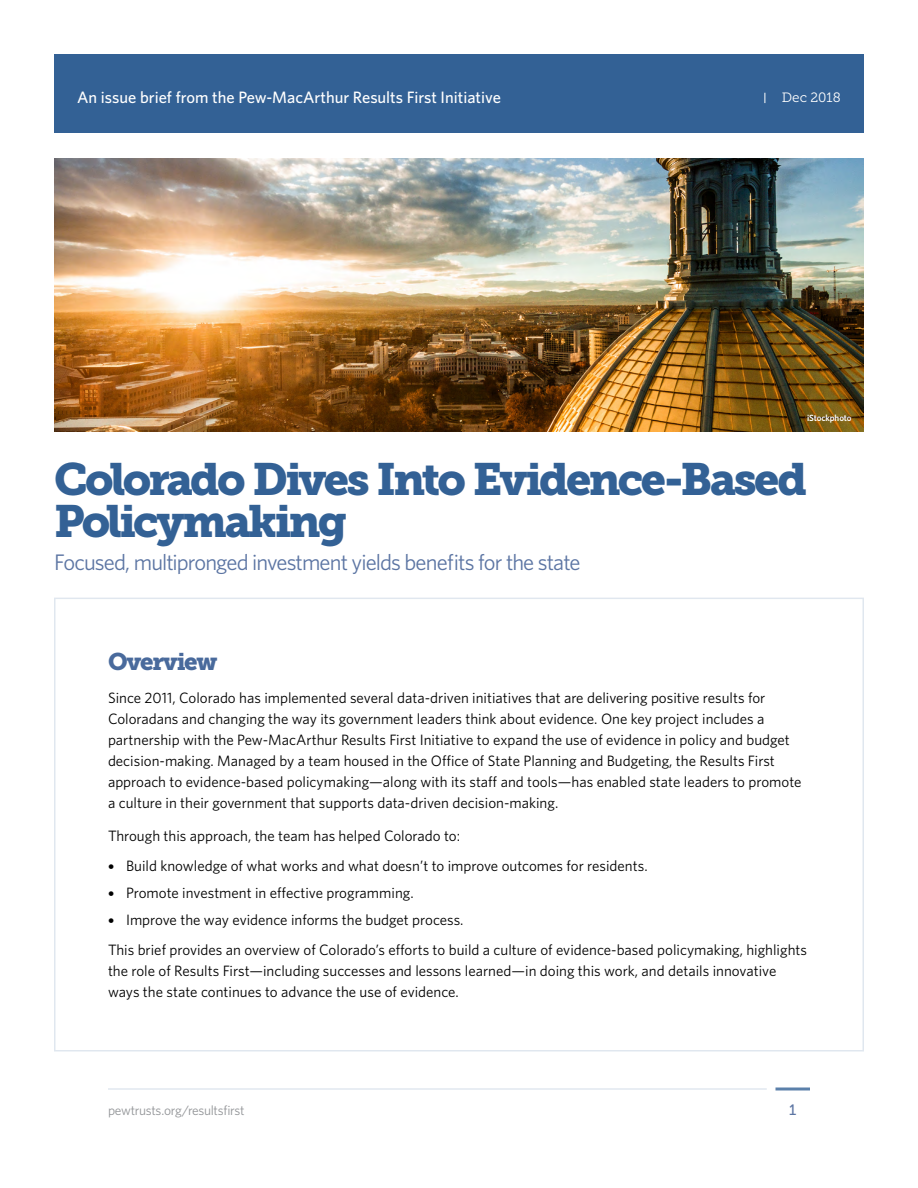
<style>
.page{position:relative;width:918px;height:1188px;background:#fff}
.page>*{position:absolute;margin:0;border:0;box-sizing:border-box;transform-origin:0 0}
.t1{font:45px/42px "Museo Slab 900";letter-spacing:-.06em;color:#336195}
.t2{font:24px "Museo Slab 900";letter-spacing:-.055em;color:#496a9c}
.t3{font:22.5px "Whitney";letter-spacing:-.04em;color:#5c75a3}
.t4{font:500 16.5px "Whitney";color:#fff}
.t5{font:15px/21px "Whitney";color:#000}
.t6{font:15px "Museo Slab 500";color:#5c75a3}
.t7{font:13.5px "Whitney";letter-spacing:-.025em;color:#939598}
.t8{font:13.5px "Museo Slab 300";color:#fff}
.t9{font:600 9px "Whitney";letter-spacing:-.01em;color:#fff}
.s1{font-family:"Museo Sans 500"}
</style>
<div class="page">
<hr style="left:108px;top:1088px;width:659px;height:2px;background:#336195">
<hr style="left:776px;top:1088px;width:34px;height:2px;background:#336195">
<img style="left:54px;top:158px;width:810px;height:274px">
<div style="left:54px;top:54px;width:810px;height:78px;background:#336195"></div>
<p class="t4" style="left:77px;top:86px;width:425px">An issue brief from the Pew-MacArthur Results First Initiative</p>
<p class="t8" style="left:782px;top:90px;width:60px">Dec 2018</p>
<p class="t9" style="left:807px;top:412px;width:46px">iStockphoto</p>
<h1 class="t1" style="left:54px;top:458px;width:755px">Colorado Dives Into Evidence-Based<br>Policymaking</h1>
<h3 class="t3" style="left:54px;top:547px;width:528px">Focused, multipronged investment yields benefits for the state</h3>
<h2 class="t2" style="left:108px;top:648px;width:111px">Overview</h2>
<p class="t5" style="left:108px;top:687px;width:695px">Since 2011, Colorado has implemented several data-driven initiatives that are delivering positive results for Coloradans and changing the way its government leaders think about evidence. One key project includes a partnership with the Pew-MacArthur Results First Initiative to expand the use of evidence in policy and budget decision-making. Managed by a team housed in the Office of State Planning and Budgeting, the Results First approach to evidence-based policymaking—along with its staff and tools—has enabled state leaders to promote a culture in their government that supports data-driven decision-making.</p>
<p class="t5" style="left:108px;top:825px;width:354px">Through this approach, the team has helped Colorado to:</p>
<p class="t5" style="left:108px;top:855px;width:541px"><span class="s1">•</span> Build knowledge of what works and what doesn’t to improve outcomes for residents.</p>
<p class="t5" style="left:108px;top:882px;width:307px"><span class="s1">•</span> Promote investment in effective programming.</p>
<p class="t5" style="left:108px;top:905px;width:701px;line-height:30px"><span class="s1">•</span> Improve the way evidence informs the budget process.<br>This brief provides an overview of Colorado’s efforts to build a culture of evidence-based policymaking, highlights</p>
<p class="t5" style="left:108px;top:960px;width:670px">the role of Results First—including successes and lessons learned—in doing this work, and details innovative ways the state continues to advance the use of evidence.</p>
<p class="t7" style="left:108px;top:1101px;width:138px">pewtrusts.org/resultsfirst</p>
<p class="t6" style="left:789px;top:1101px;width:9px">1</p>
</div>
